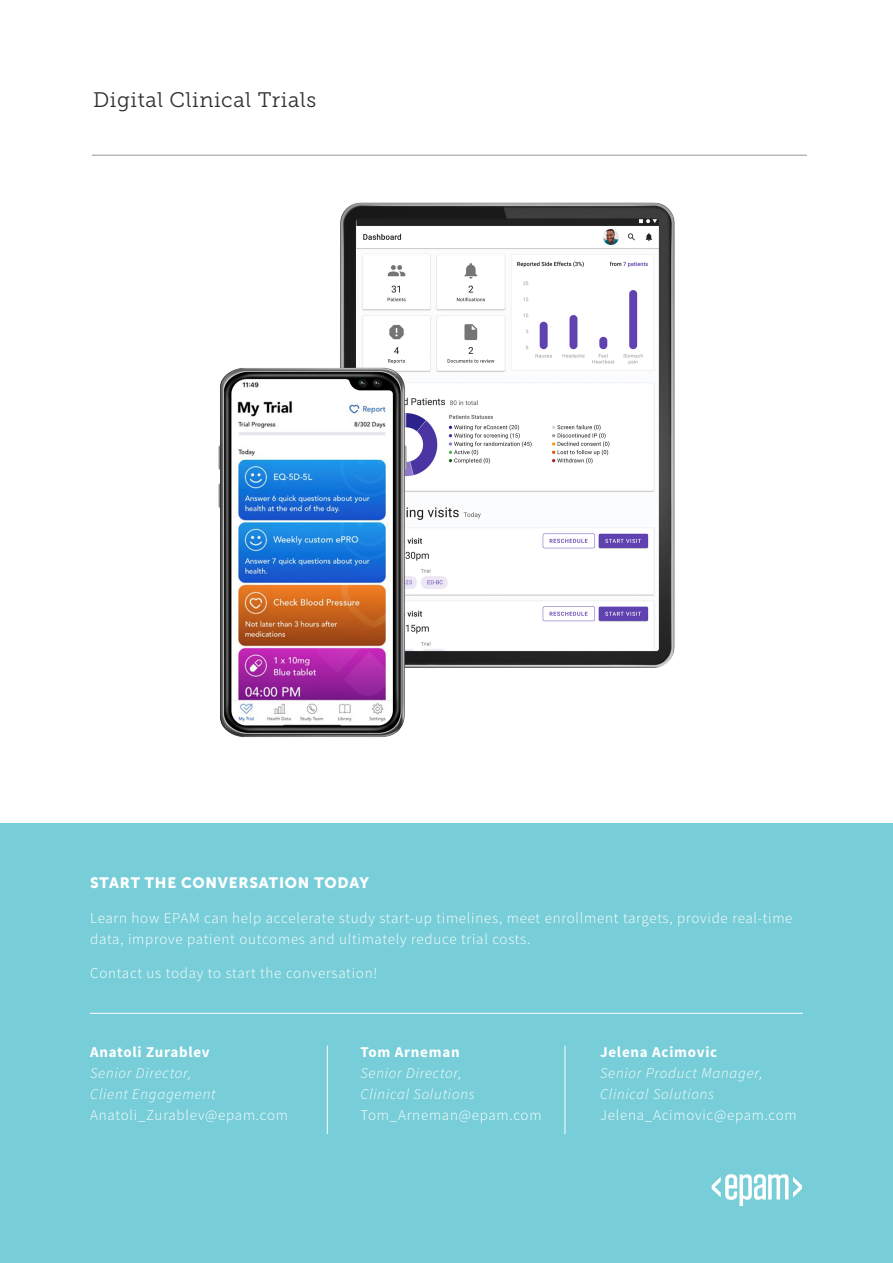
<style>
.page{position:relative;width:893px;height:1263px;background:#fff}
.page>*{position:absolute;margin:0;border:0;box-sizing:border-box;transform-origin:0 0}
.t1{font:21px "Museo Slab 300";letter-spacing:.03em;color:#312f30}
.t2{font:300 15px/21px "Source Sans Pro";letter-spacing:.05em;color:#fff}
.t3{font:italic 300 15px/21px "Source Sans Pro";letter-spacing:.05em;color:#fff}
.t4{font:700 15px "Source Sans Pro";letter-spacing:.05em;color:#fff}
.t5{font:15px "Museo Sans 900";letter-spacing:.05em;color:#fff}
.s1{font-style:normal}
</style>
<div class="page">
<hr style="left:92px;top:155px;width:715px;height:1px;background:#939598">
<img style="left:218px;top:202px;width:457px;height:535px">
<div style="left:0;top:824px;width:893px;height:439px;background:#77ced8"></div>
<svg style="left:712px;top:1174px;width:90px;height:32px"></svg>
<hr style="left:90px;top:1013px;width:713px;height:1px;background:#fff">
<hr style="left:565px;top:1046px;width:1px;height:88px;background:#fff">
<hr style="left:327px;top:1046px;width:1px;height:88px;background:#fff">
<p class="t1" style="left:93px;top:88px;width:225px">Digital Clinical Trials</p>
<p class="t5" style="left:90px;top:874px;width:280px">START THE CONVERSATION TODAY</p>
<p class="t2" style="left:90px;top:907px;width:704px">Learn how EPAM can help accelerate study start-up timelines, meet enrollment targets, provide real-time data, improve patient outcomes and ultimately reduce trial costs.</p>
<p class="t2" style="left:90px;top:962px;width:289px">Contact us today to start the conversation!</p>
<p class="t4" style="left:90px;top:1042px;width:121px">Anatoli Zurablev</p>
<p class="t3" style="left:90px;top:1062px;width:199px">Senior Director,<br>Client Engagement<br><span class="s1">Anatoli_Zurablev@epam.com</span></p>
<p class="t4" style="left:360px;top:1042px;width:101px">Tom Arneman</p>
<p class="t3" style="left:360px;top:1062px;width:183px">Senior Director,<br>Clinical Solutions<br><span class="s1">Tom_Arneman@epam.com</span></p>
<p class="t4" style="left:600px;top:1042px;width:119px">Jelena Acimovic</p>
<p class="t3" style="left:600px;top:1062px;width:198px">Senior Product Manager,<br>Clinical Solutions<br><span class="s1">Jelena_Acimovic@epam.com</span></p>
</div>
